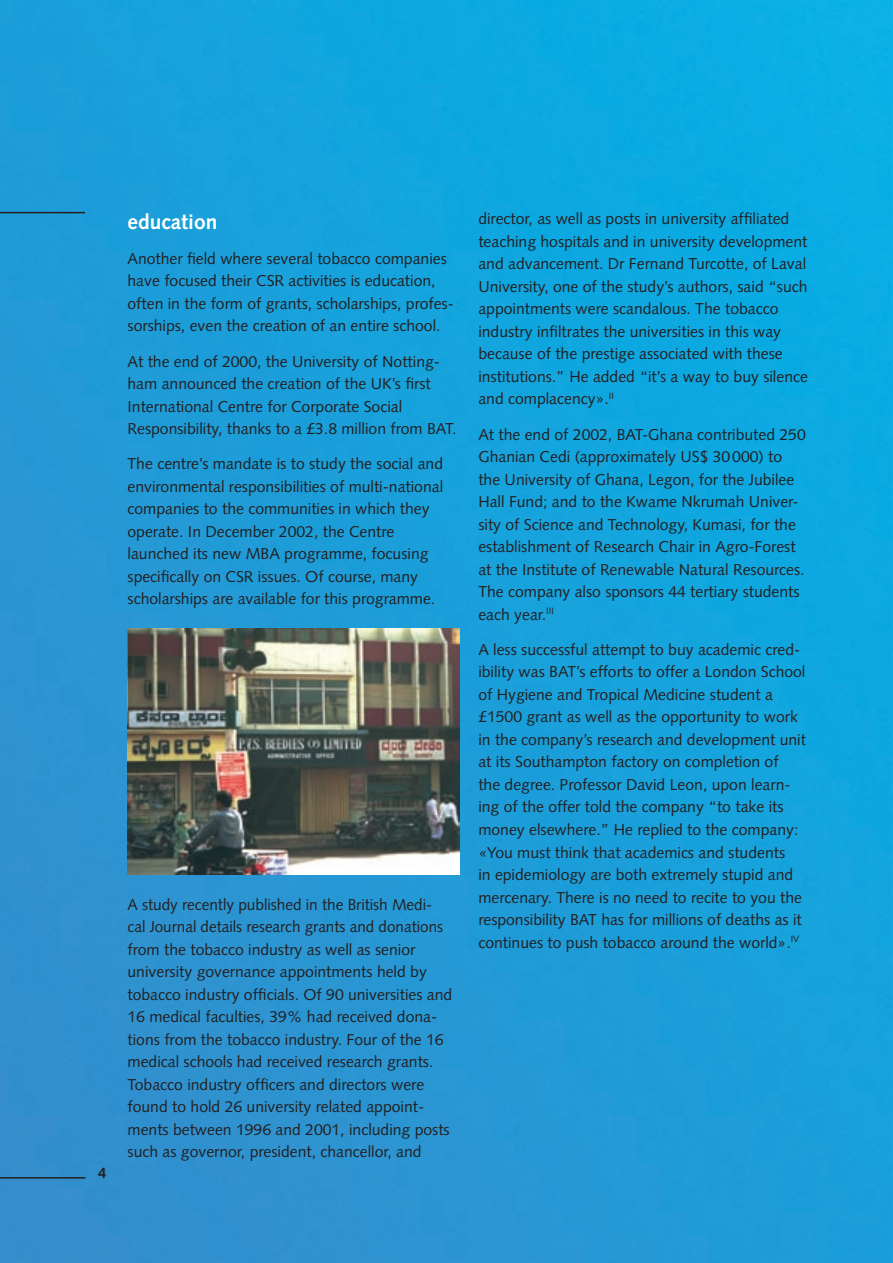
<style>
.page{position:relative;width:893px;height:1263px;background:#fff}
.page>*{position:absolute;margin:0;border:0;box-sizing:border-box;transform-origin:0 0}
.t1{font:700 21px "Syntax";color:#fff}
.t2{font:15.75px/22.5px "Syntax";color:#231f20}
.t3{font:700 15px "Syntax";color:#231f20}
</style>
<div class="page">
<img style="left:0;top:0;width:892px;height:1263px">
<hr style="left:0;top:212px;width:85px;height:1px;background:#231f20">
<hr style="left:0;top:1177px;width:86px;height:1px;background:#231f20">
<img style="left:128px;top:628px;width:331px;height:247px">
<h1 class="t1" style="left:128px;top:209px;width:91px">education</h1>
<p class="t2" style="left:128px;top:247px;width:328px">Another field where several tobacco companies have focused their CSR activities is education, often in the form of grants, scholarships, profes&shy;sorships, even the creation of an entire school.</p>
<p class="t2" style="left:128px;top:350px;width:331px">At the end of 2000, the University of Notting&shy;ham announced the creation of the UK’s first International Centre for Corporate Social Responsibility, thanks to a £3.8 million from BAT.</p>
<p class="t2" style="left:128px;top:453px;width:317px">The centre’s mandate is to study the social and environmental responsibilities of multi-national companies to the communities in which they operate. In December 2002, the Centre launched its new MBA programme, focusing specifically on CSR issues. Of course, many scholarships are available for this programme.</p>
<p class="t3" style="left:98px;top:1164px;width:10px">4</p>
<p class="t2" style="left:128px;top:893px;width:326px">A study recently published in the British Medi&shy;cal Journal details research grants and donations from the tobacco industry as well as senior university governance appointments held by tobacco industry officials. Of 90 universities and 16 medical faculties, 39% had received dona&shy;tions from the tobacco industry. Four of the 16 medical schools had received research grants.<br>Tobacco industry officers and directors were found to hold 26 university related appoint&shy;ments between 1996 and 2001, including posts such as governor, president, chancellor, and</p>
<p class="t2" style="left:478px;top:208px;width:331px">director, as well as posts in university affiliated teaching hospitals and in university development and advancement. Dr Fernand Turcotte, of Laval University, one of the study’s authors, said “such appointments were scandalous. The tobacco industry infiltrates the universities in this way because of the prestige associated with these institutions.” He added “it’s a way to buy silence and complacency».<sup>II</sup></p>
<p class="t2" style="left:478px;top:423px;width:329px">At the end of 2002, BAT-Ghana contributed 250<br>Ghanian Cedi (approximately US$ 30 000) to the University of Ghana, Legon, for the Jubilee Hall Fund; and to the Kwame Nkrumah Univer&shy;sity of Science and Technology, Kumasi, for the establishment of Research Chair in Agro-Forest at the Institute of Renewable Natural Resources.<br>The company also sponsors 44 tertiary students each year.<sup>III</sup></p>
<p class="t2" style="left:478px;top:638px;width:329px">A less successful attempt to buy academic cred&shy;ibility was BAT’s efforts to offer a London School of Hygiene and Tropical Medicine student a £1500 grant as well as the opportunity to work in the company’s research and development unit at its Southampton factory on completion of<br>the degree. Professor David Leon, upon learn&shy;ing of the offer told the company “to take its money elsewhere.” He replied to the company: «You must think that academics and students<br>in epidemiology are both extremely stupid and mercenary. There is no need to recite to you the responsibility BAT has for millions of deaths as it continues to push tobacco around the world».<sup>IV</sup></p>
</div>
